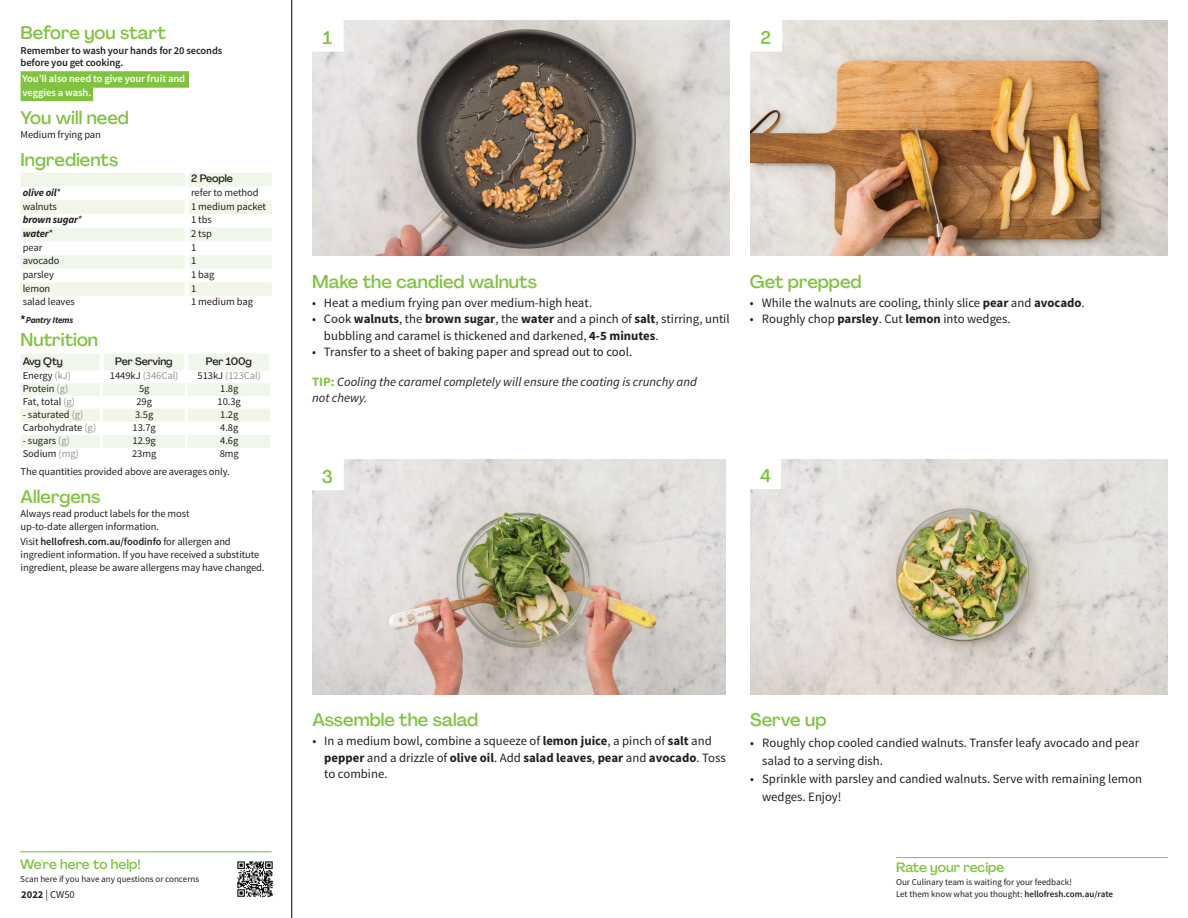
<style>
.page{position:relative;width:1188px;height:918px;background:#fff}
.page>*{position:absolute;margin:0;border:0;box-sizing:border-box;transform-origin:0 0}
._24_Before_start_Tit{font:500 18px "Agrandir";color:#81c340}
._24_Before_Start_Tit{font:500 18px "Agrandir";color:#81c340}
._15_Titel_Steps{font:500 18px "Agrandir";color:#81c340}
._24_Before_start_Tit-2{font:500 13.5px "Agrandir";color:#81c340}
.t1{font:12.75px/16.5px "Source Sans Pro";color:#231f20}
.Bullet_Step_AU{font:italic 12.75px/16.5px "Source Sans Pro";color:#231f20}
._06_Before_Start{font:10.5px/13.6px "Source Sans Pro";letter-spacing:-.01em;color:#231f20}
._10_Ingredients_UK{font:10.5px "Source Sans Pro";letter-spacing:-.005em;color:#231f20}
._06_Before_Start-2{font:600 10.5px/12px "Source Sans Pro";letter-spacing:-.01em;color:#231f20}
._06_Before_Start-3{font:600 10.5px/13.5px "Source Sans Pro";letter-spacing:-.01em;color:#fff}
._10_Ingredients_AU{font:10.5px "Source Sans Pro";letter-spacing:-.01em;color:#231f20}
._15_HeaderTable_Nutr{font:500 10.5px "Agrandir";letter-spacing:-.01em;color:#231f20}
._10_Ingredients_UK-2{font:10.5px "Source Sans Pro";letter-spacing:-.005em;color:#939598}
._10_Ingredients_AU-2{font:italic 700 10.5px "Source Sans Pro";letter-spacing:-.01em;color:#231f20}
._23_Small_text_Socia{font:10.5px "Source Sans Pro";color:#231f20}
._23_Small_text_Socia-2{font:9px "Source Sans Pro";color:#231f20}
.t2{font:italic 700 9px "Source Sans Pro";letter-spacing:-.02em;color:#231f20}
.s1{font-weight:400;font-style:normal}
.s2{color:#939598}
.s3{color:#231f20}
.s4{font-weight:600}
.s5{font-weight:700}
.s6{font-weight:700;font-style:normal;color:#81c340}
</style>
<div class="page">
<hr style="left:291px;top:0;width:1px;height:918px;background:#000">
<div style="left:21px;top:71px;width:168px;height:17px;background:#81c340"></div>
<div style="left:21px;top:85px;width:72px;height:16px;background:#81c340"></div>
<svg style="left:21px;top:173px;width:251px;height:123px"></svg>
<hr style="left:185px;top:173px;width:4px;height:14px;background:#fff">
<hr style="left:185px;top:187px;width:4px;height:13px;background:#fff">
<hr style="left:185px;top:200px;width:4px;height:14px;background:#fff">
<hr style="left:185px;top:214px;width:4px;height:14px;background:#fff">
<hr style="left:185px;top:228px;width:4px;height:13px;background:#fff">
<hr style="left:185px;top:241px;width:4px;height:14px;background:#fff">
<hr style="left:185px;top:255px;width:4px;height:14px;background:#fff">
<hr style="left:185px;top:269px;width:4px;height:13px;background:#fff">
<hr style="left:185px;top:282px;width:4px;height:14px;background:#fff">
<svg style="left:21px;top:315px;width:4px;height:4px"></svg>
<svg style="left:21px;top:353px;width:249px;height:95px"></svg>
<img style="left:312px;top:21px;width:418px;height:235px">
<img style="left:751px;top:459px;width:417px;height:235px">
<img style="left:312px;top:459px;width:414px;height:235px">
<img style="left:751px;top:20px;width:417px;height:236px">
<div style="left:750px;top:19px;width:32px;height:32px;background:#fff"></div>
<div style="left:311px;top:19px;width:32px;height:32px;background:#fff"></div>
<div style="left:311px;top:458px;width:32px;height:32px;background:#fff"></div>
<div style="left:749px;top:458px;width:32px;height:31px;background:#fff"></div>
<hr style="left:20px;top:851px;width:252px;height:1px;background:#81c340">
<img style="left:237px;top:861px;width:36px;height:36px">
<hr style="left:896px;top:857px;width:272px;height:1px;background:#81c340">
<p class="_24_Before_start_Tit" style="left:21px;top:22px;width:147px">Before you start</p>
<p class="_06_Before_Start-2" style="left:21px;top:45px;width:203px">Remember to wash your hands for 20 seconds before you get cooking.</p>
<p class="_06_Before_Start-3" style="left:23px;top:73px;width:164px">You’ll also need to give your fruit and veggies a wash.</p>
<p class="_24_Before_start_Tit" style="left:21px;top:106px;width:110px">You will need</p>
<p class="_06_Before_Start" style="left:21px;top:128px;width:82px">Medium frying pan</p>
<p class="_24_Before_start_Tit" style="left:21px;top:148px;width:99px">Ingredients</p>
<p class="_15_HeaderTable_Nutr" style="left:191px;top:172px;width:43px">2 People</p>
<p class="_10_Ingredients_AU-2" style="left:23px;top:186px;width:40px">olive oil<span class="s1">*</span></p>
<p class="_10_Ingredients_UK" style="left:191px;top:186px;width:69px">refer to method</p>
<p class="_10_Ingredients_AU" style="left:23px;top:200px;width:36px">walnuts</p>
<p class="_10_Ingredients_UK" style="left:191px;top:200px;width:76px">1 medium packet</p>
<p class="_10_Ingredients_AU-2" style="left:23px;top:213px;width:61px">brown sugar<span class="s1">*</span></p>
<p class="_10_Ingredients_UK" style="left:191px;top:213px;width:22px">1 tbs</p>
<p class="_10_Ingredients_AU-2" style="left:23px;top:227px;width:32px">water<span class="s1">*</span></p>
<p class="_10_Ingredients_UK" style="left:191px;top:227px;width:22px">2 tsp</p>
<p class="_10_Ingredients_AU" style="left:23px;top:241px;width:21px">pear</p>
<p class="_10_Ingredients_UK" style="left:191px;top:241px;width:7px">1</p>
<p class="_10_Ingredients_AU" style="left:23px;top:254px;width:38px">avocado</p>
<p class="_10_Ingredients_UK" style="left:191px;top:254px;width:7px">1</p>
<p class="_10_Ingredients_AU" style="left:23px;top:268px;width:33px">parsley</p>
<p class="_10_Ingredients_UK" style="left:191px;top:268px;width:25px">1 bag</p>
<p class="_10_Ingredients_AU" style="left:23px;top:282px;width:29px">lemon</p>
<p class="_10_Ingredients_UK" style="left:191px;top:282px;width:7px">1</p>
<p class="_10_Ingredients_AU" style="left:23px;top:295px;width:54px">salad leaves</p>
<p class="_10_Ingredients_UK" style="left:191px;top:295px;width:63px">1 medium bag</p>
<p class="t2" style="left:26px;top:314px;width:49px">Pantry Items</p>
<p class="_24_Before_start_Tit" style="left:21px;top:329px;width:79px">Nutrition</p>
<p class="_15_HeaderTable_Nutr" style="left:23px;top:355px;width:42px">Avg Qty</p>
<p class="_15_HeaderTable_Nutr" style="left:115px;top:355px;width:59px">Per Serving</p>
<p class="_15_HeaderTable_Nutr" style="left:206px;top:355px;width:48px">Per 100g</p>
<p class="_10_Ingredients_UK" style="left:23px;top:369px;width:50px">Energy <span class="s2">(kJ)</span></p>
<p class="_10_Ingredients_UK-2" style="left:110px;top:369px;width:70px"><span class="s3">1449kJ</span> (346Cal)</p>
<p class="_10_Ingredients_UK-2" style="left:198px;top:369px;width:65px"><span class="s3">513kJ</span> (123Cal)</p>
<p class="_10_Ingredients_UK" style="left:23px;top:382px;width:47px">Protein <span class="s2">(g)</span></p>
<p class="_10_Ingredients_UK" style="left:139px;top:382px;width:12px">5g</p>
<p class="_10_Ingredients_UK" style="left:220px;top:382px;width:20px">1.8g</p>
<p class="_10_Ingredients_UK" style="left:23px;top:395px;width:54px">Fat, total <span class="s2">(g)</span></p>
<p class="_10_Ingredients_UK" style="left:136px;top:395px;width:17px">29g</p>
<p class="_10_Ingredients_UK" style="left:218px;top:395px;width:25px">10.3g</p>
<p class="_10_Ingredients_UK" style="left:23px;top:408px;width:62px">- saturated <span class="s2">(g)</span></p>
<p class="_10_Ingredients_UK" style="left:135px;top:408px;width:20px">3.5g</p>
<p class="_10_Ingredients_UK" style="left:220px;top:408px;width:20px">1.2g</p>
<p class="_10_Ingredients_UK" style="left:23px;top:421px;width:75px">Carbohydrate <span class="s2">(g)</span></p>
<p class="_10_Ingredients_UK" style="left:133px;top:421px;width:25px">13.7g</p>
<p class="_10_Ingredients_UK" style="left:220px;top:421px;width:20px">4.8g</p>
<p class="_10_Ingredients_UK" style="left:23px;top:434px;width:49px">- sugars <span class="s2">(g)</span></p>
<p class="_10_Ingredients_UK" style="left:133px;top:434px;width:25px">12.9g</p>
<p class="_10_Ingredients_UK" style="left:220px;top:434px;width:20px">4.6g</p>
<p class="_10_Ingredients_UK" style="left:23px;top:447px;width:58px">Sodium <span class="s2">(mg)</span></p>
<p class="_10_Ingredients_UK" style="left:132px;top:447px;width:26px">23mg</p>
<p class="_10_Ingredients_UK" style="left:220px;top:447px;width:21px">8mg</p>
<p class="_06_Before_Start" style="left:21px;top:465px;width:211px">The quantities provided above are averages only.</p>
<p class="_24_Before_start_Tit" style="left:21px;top:485px;width:81px">Allergens</p>
<p class="_06_Before_Start" style="left:21px;top:507px;width:245px">Always read product labels for the most<br>up-to-date allergen information.<br>Visit <span class="s4">hellofresh.com.au/foodinfo</span> for allergen and ingredient information. If you have received a substitute ingredient, please be aware allergens may have changed.</p>
<p class="_15_Titel_Steps" style="left:323px;top:27px;width:11px">1</p>
<p class="_15_Titel_Steps" style="left:760px;top:27px;width:12px">2</p>
<p class="_24_Before_Start_Tit" style="left:312px;top:270px;width:226px">Make the candied walnuts</p>
<p class="t1" style="left:312px;top:295px;width:282px">• Heat a medium frying pan over medium-high heat.</p>
<p class="t1" style="left:324px;top:311px;width:407px;text-indent:-12px">• Cook <span class="s5">walnuts</span>, the <span class="s5">brown sugar</span>, the <span class="s5">water</span> and a pinch of <span class="s5">salt</span>, stirring, until bubbling and caramel is thickened and darkened, <span class="s5">4-5 minutes</span>.</p>
<p class="t1" style="left:312px;top:344px;width:322px">• Transfer to a sheet of baking paper and spread out to cool.</p>
<p class="Bullet_Step_AU" style="left:312px;top:373px;width:386px"><span class="s6">TIP:</span> Cooling the caramel completely will ensure the coating is crunchy and not chewy.</p>
<p class="_24_Before_Start_Tit" style="left:750px;top:270px;width:113px">Get prepped</p>
<p class="t1" style="left:750px;top:295px;width:336px">• While the walnuts are cooling, thinly slice <span class="s5">pear</span> and <span class="s5">avocado</span>.</p>
<p class="t1" style="left:750px;top:311px;width:262px">• Roughly chop <span class="s5">parsley</span>. Cut <span class="s5">lemon</span> into wedges.</p>
<p class="_15_Titel_Steps" style="left:322px;top:465px;width:13px">3</p>
<p class="_15_Titel_Steps" style="left:760px;top:465px;width:12px">4</p>
<p class="_24_Before_start_Tit-2" style="left:20px;top:856px;width:122px">We're here to help!</p>
<p class="_23_Small_text_Socia-2" style="left:20px;top:874px;width:180px">Scan here if you have any questions or concerns</p>
<p class="_24_Before_Start_Tit" style="left:312px;top:709px;width:167px">Assemble the salad</p>
<p class="t1" style="left:324px;top:733px;width:403px;text-indent:-12px">• In a medium bowl, combine a squeeze of <span class="s5">lemon juice</span>, a pinch of <span class="s5">salt</span> and <span class="s5">pepper</span> and a drizzle of <span class="s5">olive oil</span>. Add <span class="s5">salad leaves</span>, <span class="s5">pear</span> and <span class="s5">avocado</span>. Toss to combine.</p>
<p class="_24_Before_Start_Tit" style="left:750px;top:709px;width:78px">Serve up</p>
<p class="t1" style="left:762px;top:734px;width:378px;line-height:18px;text-indent:-12px">• Roughly chop cooled candied walnuts. Transfer leafy avocado and pear salad to a serving dish.</p>
<p class="t1" style="left:762px;top:770px;width:382px;line-height:18px;text-indent:-12px">• Sprinkle with parsley and candied walnuts. Serve with remaining lemon wedges. Enjoy!</p>
<p class="_24_Before_start_Tit-2" style="left:896px;top:859px;width:110px">Rate your recipe</p>
<p class="_23_Small_text_Socia-2" style="left:896px;top:876px;width:177px">Our Culinary team is waiting for your feedback!</p>
<p class="_23_Small_text_Socia" style="left:21px;top:888px;width:55px"><span class="s5">2022</span> | CW50</p>
<p class="_23_Small_text_Socia-2" style="left:896px;top:888px;width:219px">Let them know what you thought: <span class="s4">hellofresh.com.au/rate</span></p>
</div>
